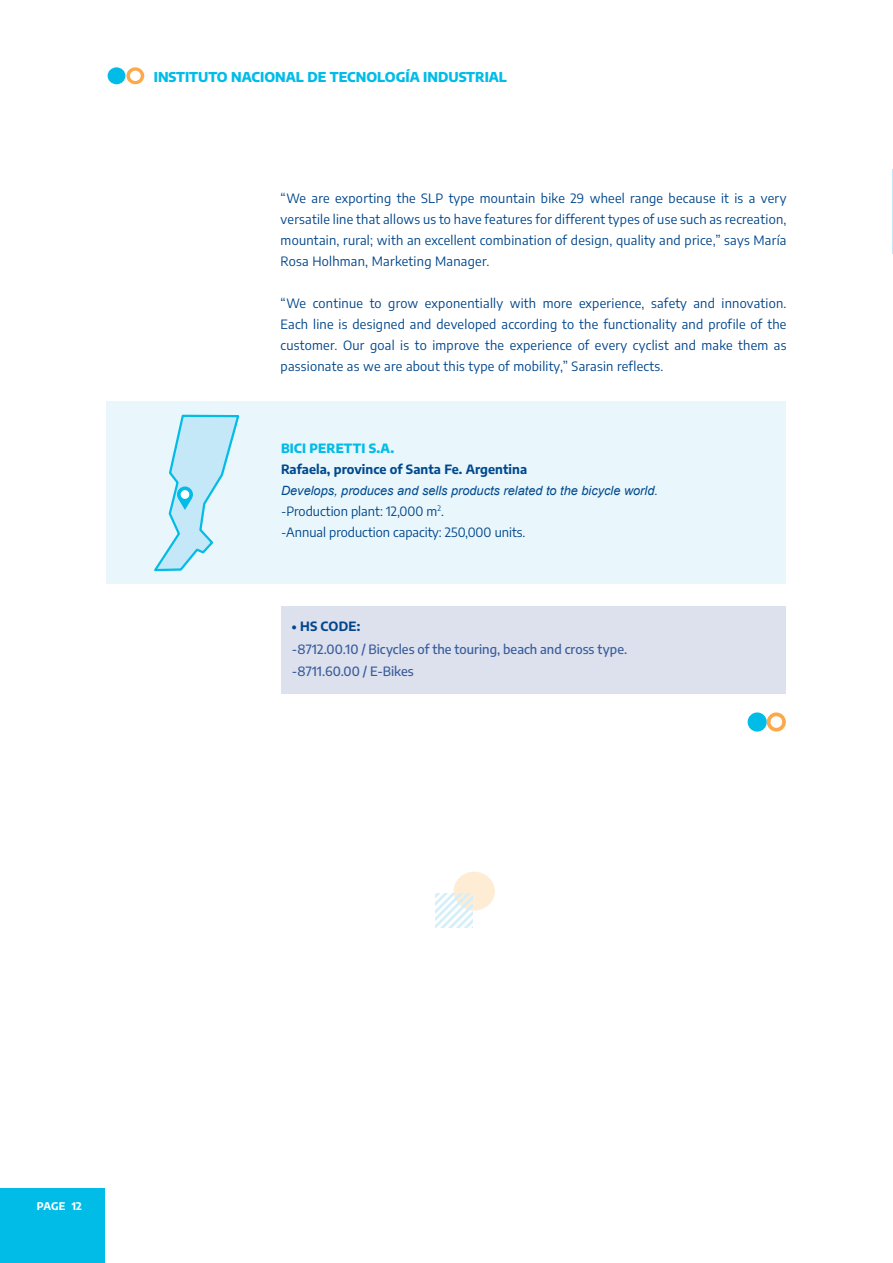
<style>
.page{position:relative;width:893px;height:1263px;background:#fff}
.page>*{position:absolute;margin:0;border:0;box-sizing:border-box;transform-origin:0 0}
.t1{font:800 13.5px "Encode Sans";color:#02bce8}
.PÁRRAFO_PPAL{font:12.75px/21px "Encode Sans";letter-spacing:.02em;color:#01468c;text-align:justify}
.t2{font:500 12.75px "Encode Sans";letter-spacing:.005em;color:#395d9c}
.PÁRRAFO_PPAL-2{font:12.75px "Encode Sans";color:#01468c}
.t3{font:italic 12.75px "Arial";color:#01498e}
.t4{font:700 12.75px "Encode Sans";letter-spacing:.005em;color:#01498e}
.t5{font:800 12.75px "Encode Sans";letter-spacing:.01em;color:#02bce8}
.t6{font:700 12.75px "Encode Sans";letter-spacing:.015em;color:#01468c}
.t7{font:700 10.5px "Encode Sans";letter-spacing:.005em;color:#fff}
</style>
<div class="page">
<div style="left:108px;top:67px;width:17px;height:17px;background:#02bce8;border-radius:50%"></div>
<svg style="left:126px;top:67px;width:19px;height:17px"></svg>
<div style="left:0;top:1188px;width:105px;height:75px;background:#02bce8"></div>
<div style="left:454px;top:872px;width:41px;height:38px;background:#feecd5;border-radius:50%"></div>
<svg style="left:435px;top:893px;width:38px;height:35px"></svg>
<div style="left:106px;top:506px;width:17px;height:17px;background:#e9f7fc"></div>
<div style="left:281px;top:606px;width:505px;height:88px;background:#dde1ee"></div>
<div style="left:748px;top:712px;width:19px;height:20px;background:#02bce8;border-radius:50%"></div>
<svg style="left:766px;top:712px;width:20px;height:20px"></svg>
<div style="left:107px;top:402px;width:679px;height:182px;background:#e9f7fc"></div>
<svg style="left:154px;top:414px;width:86px;height:158px"></svg>
<div style="left:181px;top:490px;width:8px;height:9px;background:#fff;border-radius:50%"></div>
<hr style="left:892px;top:169px;width:1px;height:84px;background:#c0e7f7">
<p class="t1" style="left:154px;top:68px;width:355px">INSTITUTO NACIONAL DE TECNOLOGÍA INDUSTRIAL</p>
<p class="PÁRRAFO_PPAL" style="left:281px;top:188px;width:507px">“We are exporting the SLP type mountain bike 29 wheel range because it is a very versatile line that allows us to have features for different types of use such as recreation, mountain, rural; with an excellent combination of design, quality and price,” says María Rosa Holhman, Marketing Manager.</p>
<p class="PÁRRAFO_PPAL" style="left:281px;top:293px;width:507px">“We continue to grow exponentially with more experience, safety and innovation.<br>Each line is designed and developed according to the functionality and profile of the customer. Our goal is to improve the experience of every cyclist and make them as passionate as we are about this type of mobility,” Sarasin reflects.</p>
<p class="t5" style="left:281px;top:439px;width:115px">BICI PERETTI S.A.</p>
<p class="t4" style="left:281px;top:460px;width:248px">Rafaela, province of Santa Fe. Argentina</p>
<p class="t3" style="left:281px;top:482px;width:378px">Develops, produces and sells products related to the bicycle world.</p>
<p class="PÁRRAFO_PPAL-2" style="left:281px;top:502px;width:165px">-Production plant: 12,000 m<sup>2</sup>.</p>
<p class="PÁRRAFO_PPAL-2" style="left:281px;top:523px;width:246px">-Annual production capacity: 250,000 units.</p>
<p class="t6" style="left:292px;top:617px;width:70px">• HS CODE:</p>
<p class="t2" style="left:292px;top:640px;width:337px">-8712.00.10 / Bicycles of the touring, beach and cross type.</p>
<p class="t2" style="left:292px;top:662px;width:123px">-8711.60.00 / E-Bikes</p>
<p class="t7" style="left:37px;top:1199px;width:46px">PAGE 12</p>
</div>
